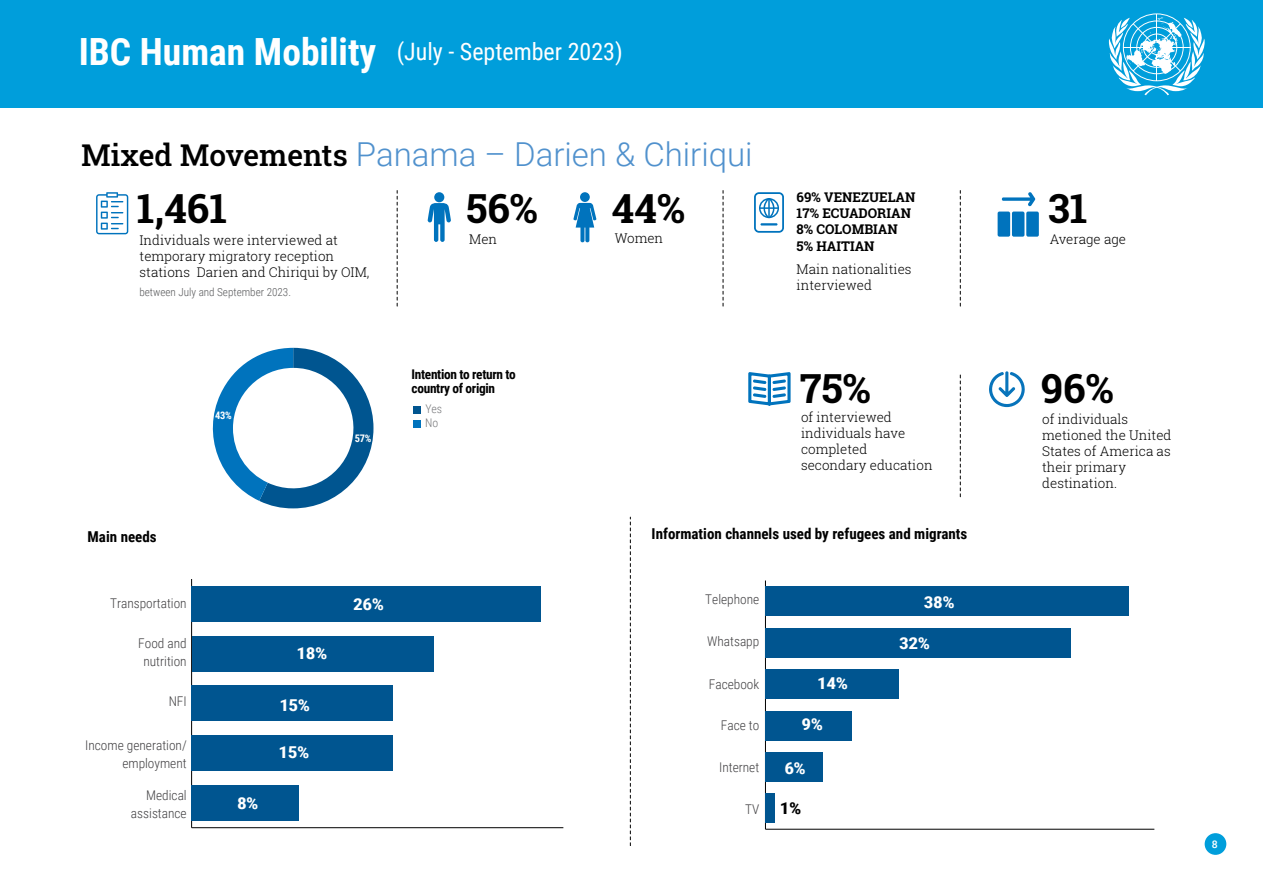
<style>
.page{position:relative;width:1263px;height:893px;background:#fff}
.page>*{position:absolute;margin:0;border:0;box-sizing:border-box;transform-origin:0 0}
.t1{font:700 40.05px "Roboto Slab";color:#000}
.t2{font:700 37.5px "Roboto Condensed";color:#fff}
.t3{font:300 33px "Roboto";color:#5091cd}
.t4{font:24px "Roboto Condensed";color:#fff}
.t5{font:700 16.35px "Roboto Condensed";letter-spacing:-.025em;color:#fff;scale:1.18 1}
.t6{font:700 16.35px "Roboto Condensed";color:#000;scale:1.18 1}
.t7{font:700 15px "Roboto Condensed";color:#000}
.t8{font:300 13.35px/16px "Roboto Slab";color:#000}
.t9{font:300 13.35px/17.9px "Roboto Condensed";color:#414042;text-align:right}
.t10{font:700 13.35px/16px "Roboto Slab";color:#000}
.t11{font:700 13.35px/13.4px "Roboto Condensed";letter-spacing:-.025em;color:#000}
.t12{font:300 11.85px "Roboto Condensed";color:#77787b}
.t13{font:300 11.1px "Roboto Condensed";color:#58595b}
.t14{font:500 10.5px "Roboto";color:#fff}
.t15{font:700 10.35px "Roboto Condensed";color:#fff}
.s1{font-family:"Roboto Slab";font-weight:500;font-size:30px;color:#000}
</style>
<div class="page">
<div style="left:0;top:0;width:1263px;height:107px;background:#009edb"></div>
<svg style="left:1109px;top:13px;width:96px;height:82px"></svg>
<div style="left:1205px;top:833px;width:21px;height:22px;background:#009edb;border-radius:50%"></div>
<hr style="left:192px;top:827px;width:371px;height:1px;background:#000">
<hr style="left:191px;top:579px;width:1px;height:249px;background:#000">
<div style="left:192px;top:785px;width:107px;height:36px;background:#005590"></div>
<div style="left:192px;top:735px;width:201px;height:36px;background:#005590"></div>
<div style="left:192px;top:685px;width:201px;height:36px;background:#005590"></div>
<div style="left:192px;top:636px;width:241px;height:35px;background:#005590"></div>
<div style="left:192px;top:586px;width:349px;height:36px;background:#005590"></div>
<svg style="left:212px;top:348px;width:161px;height:160px"></svg>
<div style="left:414px;top:420px;width:7px;height:7px;background:#0073bd"></div>
<div style="left:414px;top:406px;width:7px;height:7px;background:#005590"></div>
<svg style="left:397px;top:191px;width:1px;height:115px"></svg>
<svg style="left:723px;top:191px;width:1px;height:115px"></svg>
<svg style="left:960px;top:191px;width:1px;height:115px"></svg>
<svg style="left:960px;top:374px;width:1px;height:123px"></svg>
<div style="left:434px;top:192px;width:10px;height:10px;background:#0073bd;border-radius:50%"></div>
<svg style="left:427px;top:203px;width:24px;height:39px"></svg>
<svg style="left:96px;top:192px;width:32px;height:42px"></svg>
<svg style="left:573px;top:203px;width:23px;height:39px"></svg>
<div style="left:580px;top:192px;width:10px;height:10px;background:#0073bd;border-radius:50%"></div>
<div style="left:1026px;top:212px;width:13px;height:25px;background:#0073bd;border-radius:2px"></div>
<div style="left:1012px;top:212px;width:12px;height:25px;background:#0073bd;border-radius:2px"></div>
<div style="left:997px;top:212px;width:13px;height:25px;background:#0073bd;border-radius:2px"></div>
<svg style="left:1002px;top:192px;width:33px;height:14px"></svg>
<hr style="left:765px;top:829px;width:389px;height:1px;background:#000">
<hr style="left:765px;top:580px;width:1px;height:249px;background:#000">
<div style="left:765px;top:793px;width:10px;height:30px;background:#005590"></div>
<div style="left:765px;top:752px;width:58px;height:30px;background:#005590"></div>
<div style="left:765px;top:711px;width:86px;height:29px;background:#005590"></div>
<div style="left:765px;top:669px;width:134px;height:30px;background:#005590"></div>
<div style="left:765px;top:628px;width:306px;height:30px;background:#005590"></div>
<div style="left:765px;top:586px;width:364px;height:30px;background:#005590"></div>
<svg style="left:630px;top:517px;width:1px;height:328px"></svg>
<svg style="left:754px;top:192px;width:30px;height:41px"></svg>
<hr style="left:760px;top:223px;width:17px;height:3px;background:#0073bd">
<svg style="left:748px;top:372px;width:43px;height:33px"></svg>
<svg style="left:989px;top:371px;width:36px;height:37px"></svg>
<h2 class="t2" style="left:79px;top:26px;width:299px">IBC Human Mobility</h2>
<h3 class="t4" style="left:397px;top:35px;width:228px">(July - September 2023)</h3>
<h3 class="t3" style="left:81px;top:132px;width:673px"><span class="s1">Mixed Movements</span> Panama – Darien &amp; Chiriqui</h3>
<h1 class="t1" style="left:137px;top:181px;width:92px">1,461</h1>
<h1 class="t1" style="left:466px;top:181px;width:73px">56%</h1>
<h1 class="t1" style="left:612px;top:181px;width:75px">44%</h1>
<p class="t8" style="left:140px;top:232px;width:231px">Individuals were interviewed at temporary migratory reception stations Darien and Chiriqui by OIM,</p>
<p class="t8" style="left:469px;top:231px;width:29px">Men</p>
<p class="t8" style="left:615px;top:230px;width:50px">Women</p>
<p class="t13" style="left:139px;top:285px;width:153px">between July and September 2023.</p>
<p class="t15" style="left:215px;top:408px;width:18px">43%</p>
<p class="t15" style="left:355px;top:431px;width:18px">57%</p>
<p class="t11" style="left:412px;top:367px;width:106px">Intention to return to country of origin</p>
<p class="t12" style="left:425px;top:415px;width:15px">No</p>
<p class="t12" style="left:425px;top:400px;width:18px">Yes</p>
<p class="t10" style="left:797px;top:189px;width:120px">69% VENEZUELAN<br>17% ECUADORIAN<br>8% COLOMBIAN<br>5% HAITIAN</p>
<p class="t8" style="left:797px;top:261px;width:116px">Main nationalities interviewed</p>
<h1 class="t1" style="left:800px;top:361px;width:73px">75%</h1>
<p class="t8" style="left:801px;top:409px;width:133px">of interviewed individuals have completed secondary education</p>
<p class="t7" style="left:88px;top:526px;width:71px">Main needs</p>
<p class="t7" style="left:652px;top:523px;width:317px">Information channels used by refugees and migrants</p>
<p class="t9" style="left:110px;top:594px;width:78px">Transportation</p>
<p class="t9" style="left:138px;top:634px;width:50px;text-align:center">Food and nutrition</p>
<p class="t9" style="left:169px;top:692px;width:20px">NFI</p>
<p class="t9" style="left:85px;top:736px;width:103px">Income generation/ employment</p>
<p class="t9" style="left:131px;top:786px;width:57px">Medical assistance</p>
<p class="t5" style="left:237px;top:791px;width:20px">8%</p>
<p class="t5" style="left:296px;top:642px;width:28px">18%</p>
<p class="t5" style="left:279px;top:693px;width:28px">15%</p>
<p class="t5" style="left:279px;top:741px;width:28px">15%</p>
<p class="t5" style="left:353px;top:592px;width:28px">26%</p>
<p class="t9" style="left:705px;top:590px;width:56px">Telephone</p>
<p class="t5" style="left:924px;top:591px;width:28px">38%</p>
<p class="t5" style="left:899px;top:631px;width:28px">32%</p>
<p class="t5" style="left:817px;top:672px;width:28px">14%</p>
<p class="t5" style="left:802px;top:713px;width:20px">9%</p>
<p class="t5" style="left:784px;top:756px;width:20px">6%</p>
<p class="t6" style="left:780px;top:797px;width:20px">1%</p>
<p class="t9" style="left:707px;top:632px;width:54px">Whatsapp</p>
<p class="t9" style="left:709px;top:675px;width:52px">Facebook</p>
<p class="t9" style="left:721px;top:716px;width:40px">Face to</p>
<p class="t9" style="left:719px;top:758px;width:42px">Internet</p>
<p class="t9" style="left:745px;top:800px;width:16px">TV</p>
<h1 class="t1" style="left:1048px;top:181px;width:41px">31</h1>
<p class="t8" style="left:1050px;top:231px;width:78px">Average age</p>
<h1 class="t1" style="left:1041px;top:361px;width:74px">96%</h1>
<p class="t8" style="left:1042px;top:411px;width:131px">of individuals metioned the United<br>States of America as their primary destination.</p>
<p class="t14" style="left:1212px;top:837px;width:7px">8</p>
</div>
